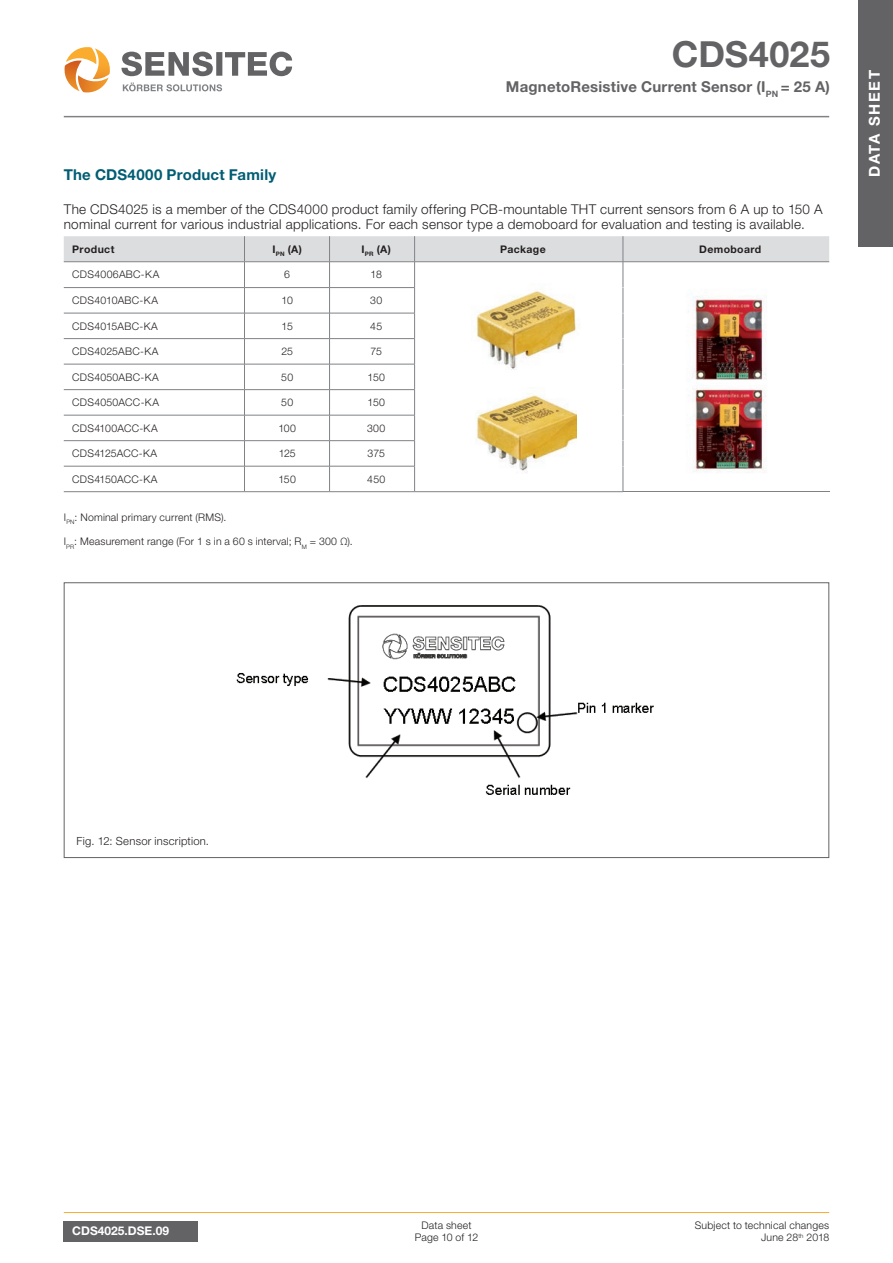
<style>
.page{position:relative;width:893px;height:1263px;background:#fff}
.page>*{position:absolute;margin:0;border:0;box-sizing:border-box;transform-origin:0 0}
.t1{font:700 36px "Helvetica Neue LT Std";letter-spacing:.01em;color:#636366}
.t2{font:700 15px "Helvetica Neue LT Std";letter-spacing:.015em;color:#636366}
.t3{font:700 15px "Helvetica Neue LT Std";letter-spacing:.015em;color:#005d73}
.t4{font:700 15px "Helvetica Neue LT Std";letter-spacing:.115em;color:#fff}
.t5{font:300 13.5px/15px "Helvetica Neue LT Std";letter-spacing:.02em;color:#231f20}
.t6{font:700 12px "Helvetica Neue LT Std";color:#fff}
.t7{font:300 11.25px "Helvetica Neue LT Std";letter-spacing:.02em;color:#231f20}
.t8{font:300 10.5px/12.6px "Helvetica Neue LT Std";letter-spacing:.02em;color:#231f20;text-align:center}
.t9{font:700 10.5px "Helvetica Neue LT Std";letter-spacing:.035em;color:#231f20}
</style>
<div class="page">
<svg style="left:121px;top:52px;width:171px;height:24px"></svg>
<svg style="left:123px;top:83px;width:99px;height:8px"></svg>
<svg style="left:64px;top:47px;width:46px;height:45px"></svg>
<hr style="left:64px;top:1212px;width:765px;height:1px;background:#faac2e">
<hr style="left:64px;top:116px;width:765px;height:1px;background:#808285">
<img style="left:236px;top:605px;width:418px;height:190px">
<div style="left:859px;top:0;width:34px;height:247px;background:#636366"></div>
<hr style="left:64px;top:491px;width:180px;height:1px;background:#808285">
<hr style="left:244px;top:491px;width:86px;height:1px;background:#808285">
<hr style="left:330px;top:491px;width:85px;height:1px;background:#808285">
<hr style="left:415px;top:491px;width:208px;height:1px;background:#808285">
<svg style="left:64px;top:236px;width:765px;height:255px"></svg>
<hr style="left:623px;top:491px;width:206px;height:1px;background:#808285">
<img style="left:472px;top:284px;width:110px;height:88px">
<img style="left:465px;top:388px;width:111px;height:96px">
<img style="left:675px;top:279px;width:110px;height:212px">
<img style="left:675px;top:368px;width:110px;height:35px">
<div style="left:64px;top:1221px;width:134px;height:20px;background:#636366"></div>
<h2 class="t3" style="left:64px;top:166px;width:214px">The CDS4000 Product Family</h2>
<h1 class="t1" style="left:672px;top:31px;width:160px">CDS4025</h1>
<h2 class="t2" style="left:506px;top:78px;width:326px">MagnetoResistive Current Sensor (I<sub>PN</sub> = 25 A)</h2>
<p class="t5" style="left:64px;top:202px;width:760px">The CDS4025 is a member of the CDS4000 product family offering PCB-mountable THT current sensors from 6 A up to 150 A nominal current for various industrial applications. For each sensor type a demoboard for evaluation and testing is available.</p>
<p class="t9" style="left:72px;top:242px;width:44px">Product</p>
<p class="t9" style="left:272px;top:242px;width:31px">I<sub>PN</sub> (A)</p>
<p class="t9" style="left:361px;top:242px;width:31px">I<sub>PR</sub> (A)</p>
<p class="t9" style="left:500px;top:242px;width:47px">Package</p>
<p class="t9" style="left:699px;top:242px;width:64px">Demoboard</p>
<p class="t8" style="left:72px;top:268px;width:89px">CDS4006ABC-KA</p>
<p class="t8" style="left:284px;top:268px;width:7px">6</p>
<p class="t8" style="left:371px;top:268px;width:13px">18</p>
<p class="t8" style="left:72px;top:294px;width:87px">CDS4010ABC-KA</p>
<p class="t8" style="left:282px;top:294px;width:13px">10</p>
<p class="t8" style="left:370px;top:294px;width:13px">30</p>
<p class="t8" style="left:72px;top:319px;width:87px">CDS4015ABC-KA</p>
<p class="t8" style="left:282px;top:319px;width:13px">15</p>
<p class="t8" style="left:370px;top:319px;width:13px">45</p>
<p class="t8" style="left:72px;top:345px;width:88px">CDS4025ABC-KA</p>
<p class="t8" style="left:281px;top:345px;width:13px">25</p>
<p class="t8" style="left:370px;top:345px;width:13px">75</p>
<p class="t8" style="left:72px;top:370px;width:88px">CDS4050ABC-KA</p>
<p class="t8" style="left:281px;top:370px;width:13px">50</p>
<p class="t8" style="left:368px;top:370px;width:19px">150</p>
<p class="t8" style="left:72px;top:396px;width:88px">CDS4050ACC-KA</p>
<p class="t8" style="left:281px;top:396px;width:13px">50</p>
<p class="t8" style="left:368px;top:396px;width:19px">150</p>
<p class="t8" style="left:72px;top:421px;width:87px">CDS4100ACC-KA</p>
<p class="t8" style="left:278px;top:421px;width:19px">100</p>
<p class="t8" style="left:367px;top:421px;width:20px">300</p>
<p class="t8" style="left:72px;top:447px;width:86px">CDS4125ACC-KA</p>
<p class="t8" style="left:279px;top:447px;width:19px">125</p>
<p class="t8" style="left:368px;top:447px;width:19px">375</p>
<p class="t8" style="left:72px;top:472px;width:87px">CDS4150ACC-KA</p>
<p class="t8" style="left:279px;top:472px;width:19px">150</p>
<p class="t8" style="left:367px;top:472px;width:20px">450</p>
<p class="t8" style="left:64px;top:510px;width:164px">I<sub>PN</sub>: Nominal primary current (RMS).</p>
<p class="t8" style="left:64px;top:535px;width:290px">I<sub>PR</sub>: Measurement range (For 1 s in a 60 s interval; R<sub>M</sub> = 300 Ω).</p>
<h2 class="t4" style="left:865px;top:177px;width:108px;rotate:-90deg">DATA SHEET</h2>
<p class="t7" style="left:77px;top:834px;width:134px">Fig. 12: Sensor inscription.</p>
<p class="t6" style="left:72px;top:1224px;width:98px">CDS4025.DSE.09</p>
<p class="t8" style="left:695px;top:1218px;width:136px;text-align:right">Subject to technical changes<br>June 28<sup>th</sup> 2018</p>
<p class="t8" style="left:415px;top:1218px;width:65px">Data sheet<br>Page 10 of 12</p>
</div>
